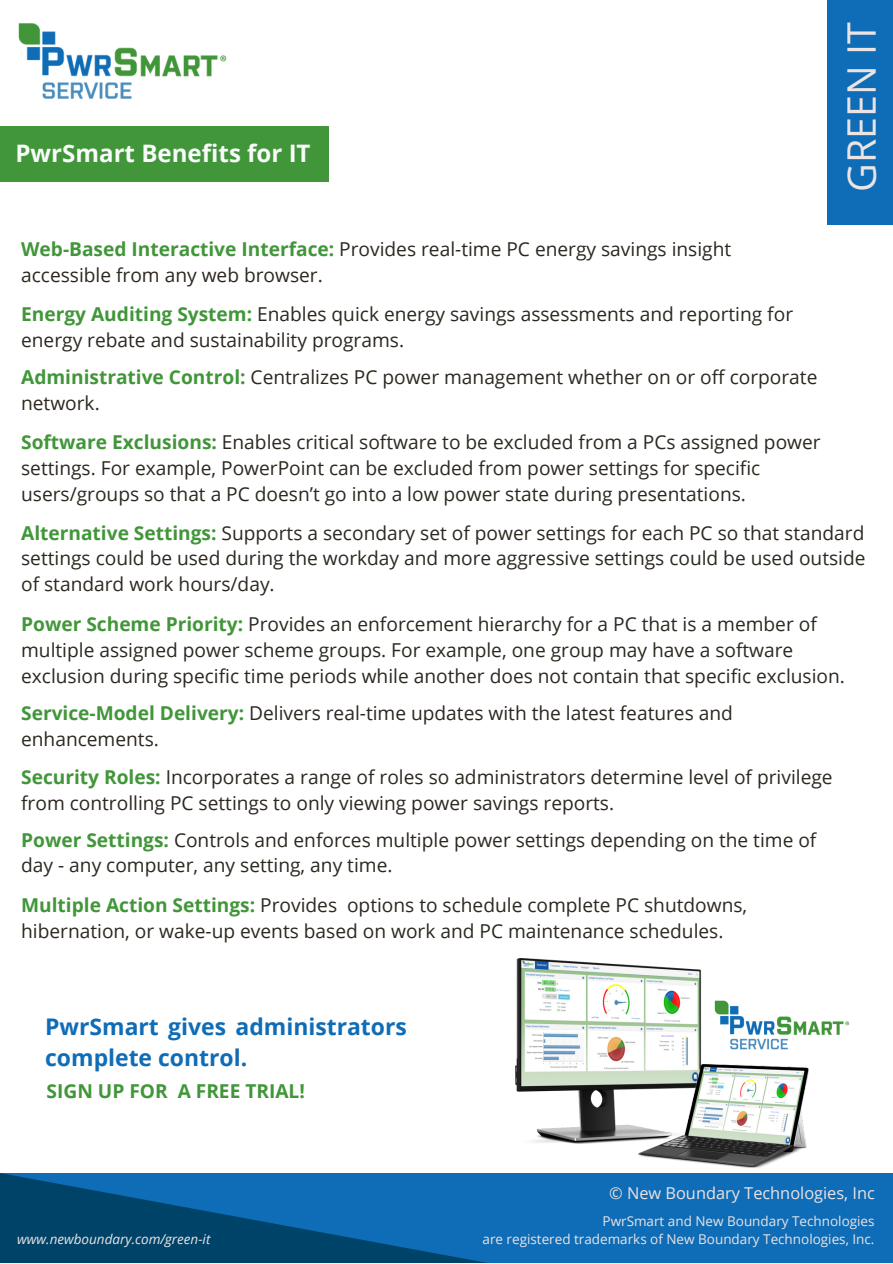
<style>
.page{position:relative;width:893px;height:1264px;background:#fff}
.page>*{position:absolute;margin:0;border:0;box-sizing:border-box;transform-origin:0 0}
.t1{font:39.3px "Open Sans";color:#ebe4e4}
.t2{font:700 24.15px "Open Sans";color:#f9fafb}
.t3{font:700 22.95px/31.5px "Open Sans";color:#0f6cb6}
.t4{font:19.2px/25.8px "Open Sans";color:#2c2820}
.t5{font:700 19.2px "Open Sans";color:#419639}
.t6{font:16.35px "Open Sans";color:#ebe4e4}
.t7{font:13.5px/18px "Open Sans";color:#ebe4e4;text-align:right}
.t8{font:italic 13.5px "Open Sans";color:#ebe4e4}
.s1{font-weight:700;color:#419639}
</style>
<div class="page">
<div style="left:0;top:1172px;width:892px;height:90px;background:#0f6cb6"></div>
<svg style="left:0;top:1172px;width:655px;height:90px"></svg>
<img style="left:809px;top:1021px;width:41px;height:14px">
<div style="left:0;top:127px;width:328px;height:55px;background:#419639"></div>
<img style="left:515px;top:958px;width:294px;height:209px">
<img style="left:18px;top:23px;width:209px;height:76px">
<div style="left:827px;top:0;width:65px;height:225px;background:#0f6cb6"></div>
<p class="t2" style="left:16px;top:136px;width:296px">PwrSmart Benefits for IT</p>
<p class="t4" style="left:21px;top:236px;width:711px"><span class="s1">Web-Based Interactive Interface:</span> Provides real-time PC energy savings insight accessible from any web browser.</p>
<p class="t4" style="left:21px;top:300px;width:773px"><span class="s1">Energy Auditing System:</span> Enables quick energy savings assessments and reporting for energy rebate and sustainability programs.</p>
<p class="t4" style="left:21px;top:364px;width:797px"><span class="s1">Administrative Control:</span> Centralizes PC power management whether on or off corporate network.</p>
<p class="t4" style="left:21px;top:428px;width:801px"><span class="s1">Software Exclusions:</span> Enables critical software to be excluded from a PCs assigned power settings. For example, PowerPoint can be excluded from power settings for specific users/groups so that a PC doesn’t go into a low power state during presentations.</p>
<h1 class="t1" style="left:833px;top:192px;width:171px;rotate:-90deg">GREEN IT</h1>
<p class="t4" style="left:21px;top:519px;width:845px;text-align:justify"><span class="s1">Alternative Settings:</span> Supports a secondary set of power settings for each PC so that standard settings could be used during the workday and more aggressive settings could be used outside of standard work hours/day.</p>
<p class="t4" style="left:21px;top:611px;width:825px"><span class="s1">Power Scheme Priority:</span> Provides an enforcement hierarchy for a PC that is a member of multiple assigned power scheme groups. For example, one group may have a software exclusion during specific time periods while another does not contain that specific exclusion.</p>
<p class="t4" style="left:21px;top:699px;width:713px"><span class="s1">Service-Model Delivery:</span> Delivers real-time updates with the latest features and enhancements.</p>
<p class="t4" style="left:21px;top:763px;width:813px"><span class="s1">Security Roles:</span> Incorporates a range of roles so administrators determine level of privilege from controlling PC settings to only viewing power savings reports.</p>
<p class="t4" style="left:21px;top:826px;width:796px"><span class="s1">Power Settings:</span> Controls and enforces multiple power settings depending on the time of day - any computer, any setting, any time.</p>
<p class="t4" style="left:21px;top:891px;width:727px"><span class="s1">Multiple Action Settings:</span> Provides options to schedule complete PC shutdowns, hibernation, or wake-up events based on work and PC maintenance schedules.</p>
<p class="t3" style="left:45px;top:1009px;width:363px">PwrSmart gives administrators complete control.</p>
<p class="t5" style="left:47px;top:1077px;width:260px">SIGN UP FOR A FREE TRIAL!</p>
<p class="t8" style="left:17px;top:1229px;width:194px">www.newboundary.com/green-it</p>
<p class="t6" style="left:609px;top:1181px;width:267px">© New Boundary Technologies, Inc</p>
<p class="t7" style="left:482px;top:1211px;width:393px">PwrSmart and New Boundary Technologies<br>are registered trademarks of New Boundary Technologies, Inc.</p>
</div>
